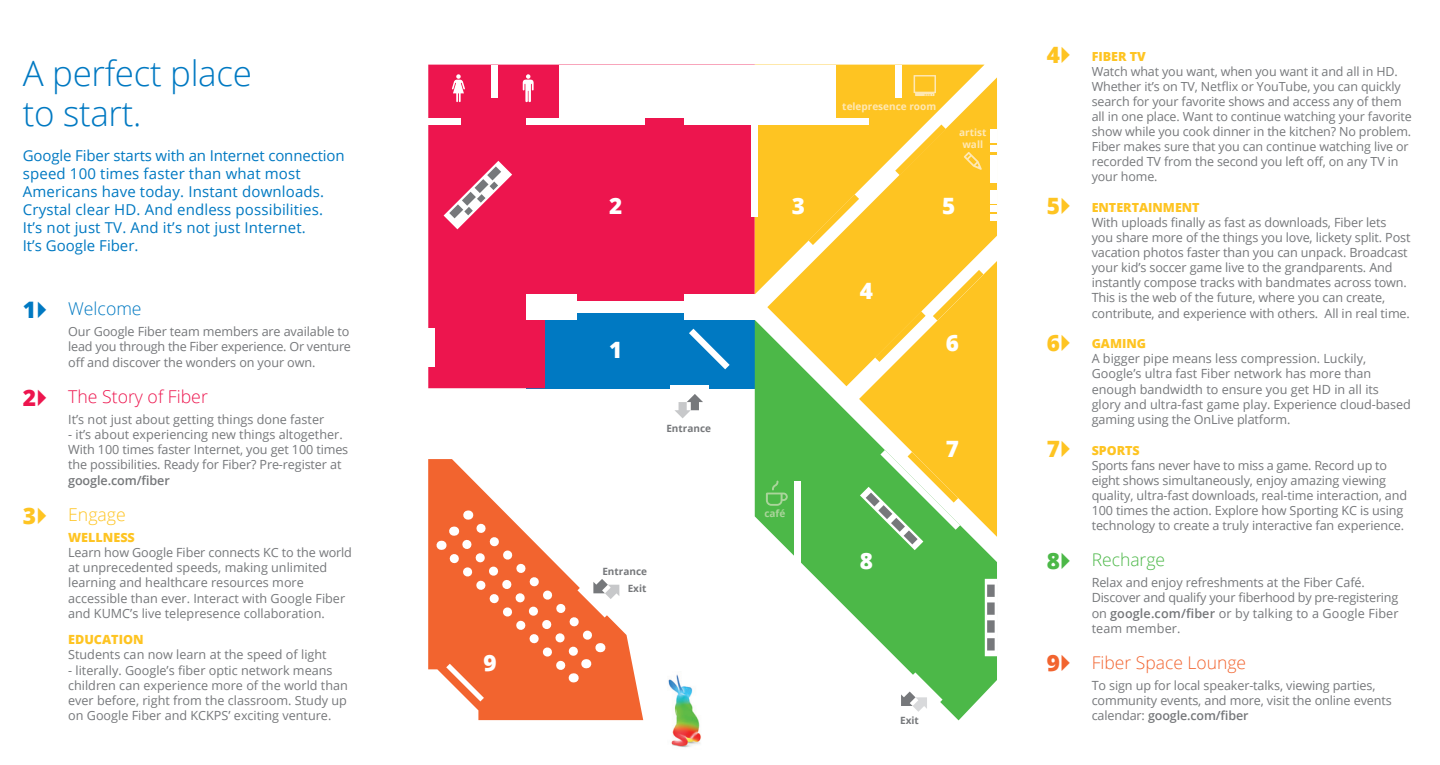
<style>
.page{position:relative;width:1440px;height:765px;background:#fff}
.page>*{position:absolute;margin:0;border:0;box-sizing:border-box;transform-origin:0 0}
.t1{font:300 35px "Open Sans";letter-spacing:-.01em;color:#0079c2}
.t2{font:800 22.75px "Open Sans";color:#0079c2}
.t3{font:800 22.75px "Open Sans";color:#ed154e}
.t4{font:800 22.75px "Open Sans";color:#fec422}
.t5{font:800 22.5px "Open Sans";color:#fff}
.t6{font:800 22.5px "Open Sans";color:#fec422}
.t7{font:800 22.5px "Open Sans";color:#4cb848}
.t8{font:800 22.5px "Open Sans";color:#f2642f}
.t9{font:300 17.62px "Open Sans";color:#ed154e}
.t10{font:300 17.62px "Open Sans";color:#0079c2}
.t11{font:300 17.62px "Open Sans";color:#fec422}
.t12{font:300 17.5px "Open Sans";color:#f2642f}
.t13{font:300 17.5px "Open Sans";color:#4cb848}
.t14{font:15px/18px "Open Sans";letter-spacing:.01em;color:#0079c2}
.text_-10{font:12.62px/15.1px "Open Sans";letter-spacing:-.01em;color:#76787b}
.site_headers_yellow{font:800 12.62px "Open Sans";color:#fec422}
.text_-10-2{font:12.5px/15px "Open Sans";letter-spacing:-.01em;color:#76787b}
.t15{font:800 12.5px "Open Sans";color:#fec422}
.text_-10-3{font:600 12.5px "Open Sans";letter-spacing:-.01em;color:#76787b}
.t16{font:700 10px/12px "Open Sans";color:#fee8b4;text-align:center}
.t17{font:700 10px "Open Sans";color:#76787b}
.t18{font:700 10px "Open Sans";color:#aad59b}
.s1{font-weight:600}
.s2{font-weight:400;font-size:12.62px}
</style>
<div class="page">
<svg style="left:428px;top:459px;width:215px;height:261px"></svg>
<svg style="left:428px;top:65px;width:327px;height:323px;background:#c72560"></svg>
<div style="left:428px;top:118px;width:33px;height:7px;background:#fff"></div>
<div style="left:491px;top:65px;width:6px;height:33px;background:#fff"></div>
<div style="left:527px;top:294px;width:228px;height:26px;background:#fff"></div>
<svg style="left:767px;top:77px;width:230px;height:243px;background:#fecc40"></svg>
<svg style="left:755px;top:65px;width:230px;height:229px;background:#fec936"></svg>
<svg style="left:755px;top:320px;width:242px;height:400px;fill:#4cb848"></svg>
<div style="left:560px;top:65px;width:276px;height:60px;background:#fff"></div>
<div style="left:895px;top:65px;width:7px;height:33px;background:#fff"></div>
<div style="left:527px;top:118px;width:342px;height:7px;background:#fff"></div>
<svg style="left:444px;top:161px;width:68px;height:68px"></svg>
<div style="left:985px;top:579px;width:12px;height:77px;background:#fff"></div>
<div style="left:987px;top:638px;width:8px;height:13px;background:#76787b"></div>
<div style="left:987px;top:620px;width:8px;height:13px;background:#76787b"></div>
<div style="left:987px;top:602px;width:8px;height:13px;background:#76787b"></div>
<div style="left:987px;top:585px;width:8px;height:12px;background:#76787b"></div>
<div style="left:577px;top:294px;width:106px;height:7px;background:#ed154e"></div>
<div style="left:577px;top:314px;width:106px;height:6px;background:#0079c2"></div>
<div style="left:795px;top:481px;width:6px;height:107px;background:#fff"></div>
<div style="left:752px;top:103px;width:6px;height:113px;background:#fff"></div>
<svg style="left:689px;top:329px;width:41px;height:40px"></svg>
<div style="left:428px;top:328px;width:7px;height:39px;background:#fff"></div>
<div style="left:991px;top:129px;width:6px;height:14px;background:#fff"></div>
<div style="left:991px;top:155px;width:6px;height:28px;background:#fff"></div>
<svg style="left:991px;top:146px;width:6px;height:6px"></svg>
<div style="left:991px;top:190px;width:6px;height:14px;background:#fff"></div>
<svg style="left:991px;top:206px;width:6px;height:6px"></svg>
<div style="left:991px;top:214px;width:6px;height:7px;background:#fff"></div>
<div style="left:670px;top:385px;width:39px;height:6px;background:#fff"></div>
<div style="left:645px;top:118px;width:38px;height:7px;background:#ed154e"></div>
<svg style="left:808px;top:194px;width:51px;height:51px"></svg>
<svg style="left:859px;top:261px;width:138px;height:289px"></svg>
<svg style="left:895px;top:125px;width:51px;height:50px"></svg>
<svg style="left:523px;top:74px;width:11px;height:28px"></svg>
<svg style="left:452px;top:74px;width:13px;height:28px"></svg>
<svg style="left:675px;top:394px;width:28px;height:24px"></svg>
<svg style="left:901px;top:672px;width:42px;height:40px"></svg>
<svg style="left:441px;top:511px;width:178px;height:190px"></svg>
<img style="left:668px;top:674px;width:33px;height:74px">
<svg style="left:964px;top:152px;width:18px;height:18px"></svg>
<svg style="left:766px;top:481px;width:22px;height:25px"></svg>
<svg style="left:914px;top:75px;width:22px;height:21px"></svg>
<p class="t1" style="left:23px;top:49px;width:231px">A perfect place</p>
<p class="t1" style="left:23px;top:89px;width:120px">to start.</p>
<p class="t16" style="left:842px;top:101px;width:95px">telepresence room</p>
<p class="t14" style="left:23px;top:146px;width:323px">Google Fiber starts with an Internet connection speed 100 times faster than what most Americans have today. Instant downloads.<br>Crystal clear HD. And endless possibilities.<br>It’s not just TV. And it’s not just Internet.<br>It’s Google Fiber.</p>
<p class="t2" style="left:23px;top:292px;width:15px">1</p>
<p class="t10" style="left:68px;top:297px;width:75px">Welcome</p>
<p class="text_-10" style="left:68px;top:324px;width:284px">Our Google Fiber team members are available to lead you through the Fiber experience. Or venture off and discover the wonders on your own.</p>
<p class="t3" style="left:23px;top:380px;width:15px">2</p>
<p class="t9" style="left:68px;top:385px;width:141px">The Story of Fiber</p>
<p class="text_-10" style="left:68px;top:412px;width:258px">It’s not just about getting things done faster</p>
<p class="text_-10" style="left:68px;top:427px;width:282px">- it’s about experiencing new things altogether.<br>With 100 times faster Internet, you get 100 times the possibilities. Ready for Fiber? Pre-register at <span class="s1">google.com/fiber</span></p>
<p class="t4" style="left:23px;top:498px;width:15px">3</p>
<p class="t11" style="left:68px;top:503px;width:59px">Engage</p>
<p class="site_headers_yellow" style="left:68px;top:528px;width:68px">WELLNESS</p>
<p class="text_-10" style="left:68px;top:545px;width:285px">Learn how Google Fiber connects KC to the world at unprecedented speeds, making unlimited learning and healthcare resources more accessible than ever. Interact with Google Fiber and KUMC’s live telepresence collaboration.</p>
<p class="site_headers_yellow" style="left:68px;top:630px;width:77px">EDUCATION</p>
<p class="text_-10" style="left:68px;top:647px;width:260px">Students can now learn at the speed of light</p>
<p class="text_-10" style="left:68px;top:662px;width:281px">- literally. Google’s fiber optic network means children can experience more of the world than ever before, right from the classroom. Study up on Google Fiber and KCKPS’ exciting venture.</p>
<p class="t5" style="left:483px;top:646px;width:15px">9</p>
<p class="t5" style="left:609px;top:188px;width:15px">2</p>
<p class="t5" style="left:792px;top:188px;width:15px">3</p>
<p class="t5" style="left:609px;top:332px;width:15px">1</p>
<p class="t17" style="left:666px;top:421px;width:46px">Entrance</p>
<p class="t17" style="left:602px;top:565px;width:46px">Entrance</p>
<p class="t17" style="left:628px;top:581px;width:20px">Exit</p>
<p class="t18" style="left:764px;top:506px;width:22px">café</p>
<p class="t5" style="left:860px;top:274px;width:15px">4</p>
<p class="t5" style="left:860px;top:543px;width:15px">8</p>
<p class="t16" style="left:959px;top:126px;width:29px">artist wall</p>
<p class="t5" style="left:942px;top:188px;width:15px">5</p>
<p class="t5" style="left:946px;top:325px;width:15px">6</p>
<p class="t5" style="left:946px;top:432px;width:15px">7</p>
<p class="t17" style="left:900px;top:713px;width:20px">Exit</p>
<p class="t6" style="left:1047px;top:38px;width:15px">4</p>
<p class="t15" style="left:1092px;top:47px;width:56px">FIBER TV</p>
<p class="text_-10-2" style="left:1092px;top:64px;width:322px">Watch what you want, when you want it and all in HD.<br>Whether it’s on TV, Netflix or YouTube, you can quickly search for your favorite shows and access any of them all in one place. Want to continue watching your favorite show while you cook dinner in the kitchen? No problem.<br>Fiber makes sure that you can continue watching live or recorded TV from the second you left off, on any TV in your home.</p>
<p class="t6" style="left:1047px;top:189px;width:15px">5</p>
<p class="t15" style="left:1092px;top:197px;width:109px">ENTERTAINMENT</p>
<p class="text_-10" style="left:1092px;top:214px;width:320px">With uploads finally as fast as downloads, Fiber lets you share more of the things you love, lickety split. Post vacation photos faster than you can unpack. Broadcast your kid’s soccer game live to the grandparents. And instantly compose tracks with bandmates across town.<br>This is the web of the future, where you can create, contribute, and experience with others. All in real time.</p>
<p class="t6" style="left:1047px;top:325px;width:15px">6</p>
<p class="t15" style="left:1092px;top:334px;width:56px">GAMING</p>
<p class="text_-10" style="left:1092px;top:351px;width:321px">A bigger pipe means less compression. Luckily, Google’s ultra fast Fiber network has more than enough bandwidth to ensure you get HD in all its glory and ultra-fast game play. Experience cloud-based gaming using the OnLive platform.</p>
<p class="t6" style="left:1047px;top:432px;width:15px">7</p>
<p class="t15" style="left:1092px;top:440px;width:50px">SPORTS</p>
<p class="text_-10" style="left:1092px;top:457px;width:317px">Sports fans never have to miss a game. Record up to eight shows simultaneously, enjoy amazing viewing quality, ultra-fast downloads, real-time interaction, and 100 times the action. Explore how Sporting KC is using technology to create a truly interactive fan experience.</p>
<p class="t7" style="left:1047px;top:544px;width:15px">8</p>
<p class="t13" style="left:1092px;top:548px;width:75px">Recharge</p>
<p class="text_-10" style="left:1092px;top:575px;width:308px">Relax and enjoy refreshments at the Fiber Café.<br>Discover and qualify your fiberhood by pre-registering on <span class="s1">google.com/fiber</span> or by talking to a Google Fiber team member.</p>
<p class="t8" style="left:1047px;top:646px;width:15px">9</p>
<p class="t12" style="left:1092px;top:651px;width:156px">Fiber Space Lounge</p>
<p class="text_-10" style="left:1092px;top:677px;width:302px">To sign up for local speaker-talks, viewing parties, community events, and more, visit the online events</p>
<p class="text_-10-3" style="left:1092px;top:707px;width:158px"><span class="s2">calendar:</span> google.com/fiber</p>
</div>
